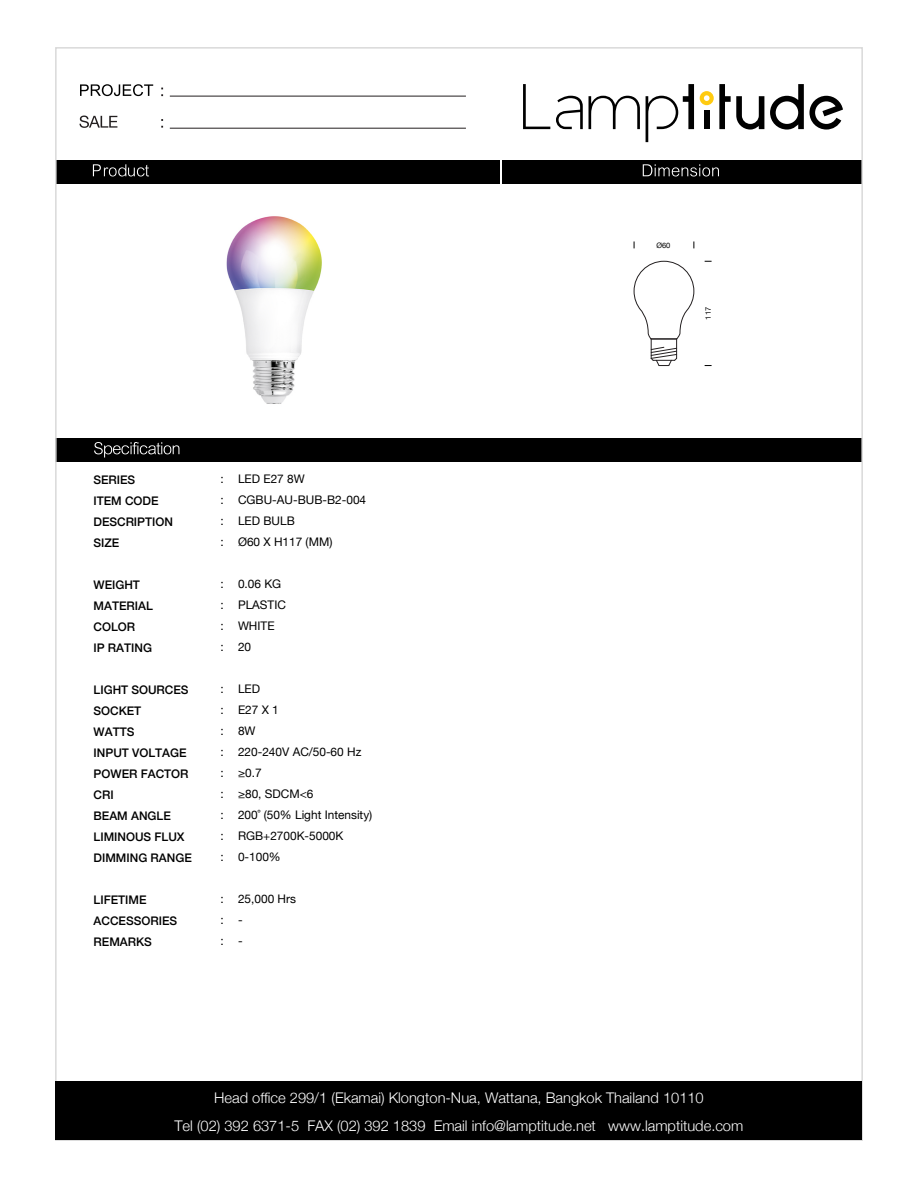
<style>
.page{position:relative;width:918px;height:1188px;background:#fff}
.page>*{position:absolute;margin:0;border:0;box-sizing:border-box;transform-origin:0 0}
.t1{font:300 14.7px/27.8px "Helvetica Neue";letter-spacing:-.005em;color:#fff;text-align:center}
.t2{font:11.85px/21px "Helvetica Neue";color:#000;text-align:justify}
.t3{font:500 11.85px/21px "Helvetica Neue";color:#000}
.t4{font:7.5px "Helvetica Neue";color:#000}
</style>
<div class="page">
<div style="left:56px;top:438px;width:806px;height:23px;background:#000"></div>
<div style="left:503px;top:160px;width:359px;height:23px;background:#000"></div>
<div style="left:56px;top:160px;width:444px;height:23px;background:#000"></div>
<svg style="left:93px;top:164px;width:56px;height:12px"></svg>
<svg style="left:643px;top:164px;width:76px;height:12px"></svg>
<svg style="left:94px;top:442px;width:85px;height:16px"></svg>
<svg style="left:80px;top:116px;width:37px;height:12px"></svg>
<hr style="left:170px;top:96px;width:296px;height:1px;background:#231f20">
<hr style="left:170px;top:128px;width:296px;height:1px;background:#231f20">
<svg style="left:80px;top:84px;width:73px;height:12px"></svg>
<div style="left:56px;top:1081px;width:806px;height:59px;background:#000"></div>
<img style="left:226px;top:216px;width:96px;height:188px">
<svg style="left:523px;top:84px;width:27px;height:45px"></svg>
<svg style="left:589px;top:96px;width:51px;height:33px"></svg>
<svg style="left:556px;top:96px;width:27px;height:33px"></svg>
<svg style="left:646px;top:84px;width:48px;height:58px"></svg>
<svg style="left:700px;top:84px;width:64px;height:46px"></svg>
<svg style="left:770px;top:84px;width:73px;height:46px"></svg>
<svg style="left:634px;top:261px;width:60px;height:105px"></svg>
<p class="t3" style="left:94px;top:469px;width:81px">SERIES<br>ITEM CODE<br>DESCRIPTION<br>SIZE</p>
<p class="t3" style="left:94px;top:574px;width:61px">WEIGHT<br>MATERIAL<br>COLOR<br>IP RATING</p>
<p class="t3" style="left:94px;top:679px;width:100px">LIGHT SOURCES<br>SOCKET<br>WATTS<br>INPUT VOLTAGE<br>POWER FACTOR<br>CRI<br>BEAM ANGLE<br>LIMINOUS FLUX<br>DIMMING RANGE</p>
<p class="t3" style="left:94px;top:889px;width:85px">LIFETIME<br>ACCESSORIES<br>REMARKS</p>
<p class="t2" style="left:221px;top:469px;width:5px">: : : :</p>
<p class="t2" style="left:221px;top:574px;width:5px">: : : :</p>
<p class="t2" style="left:221px;top:679px;width:5px">: : : : : : : : :</p>
<p class="t2" style="left:221px;top:889px;width:5px">: : :</p>
<p class="t2" style="left:238px;top:469px;width:130px;text-align:left">LED E27 8W<br>CGBU-AU-BUB-B2-004<br>LED BULB<br>Ø60 X H117 (MM)</p>
<p class="t2" style="left:238px;top:574px;width:50px;text-align:left">0.06 KG<br>PLASTIC<br>WHITE<br>20</p>
<p class="t2" style="left:238px;top:679px;width:136px;text-align:left">LED<br>E27 X 1<br>8W<br>220-240V AC/50-60 Hz ≥0.7<br>≥80, SDCM&lt;6<br>200˚ (50% Light Intensity)<br>RGB+2700K-5000K<br>0-100%</p>
<p class="t2" style="left:238px;top:889px;width:59px;text-align:left">25,000 Hrs -<br>-</p>
<p class="t4" style="left:656px;top:240px;width:16px">Ø60</p>
<p class="t4" style="left:703px;top:320px;width:14px;rotate:-90deg">117</p>
<p class="t1" style="left:175px;top:1083px;width:570px">Head office 299/1 (Ekamai) Klongton-Nua, Wattana, Bangkok Thailand 10110<br>Tel (02) 392 6371-5 FAX (02) 392 1839 Email info@lamptitude.net www.lamptitude.com</p>
</div>
